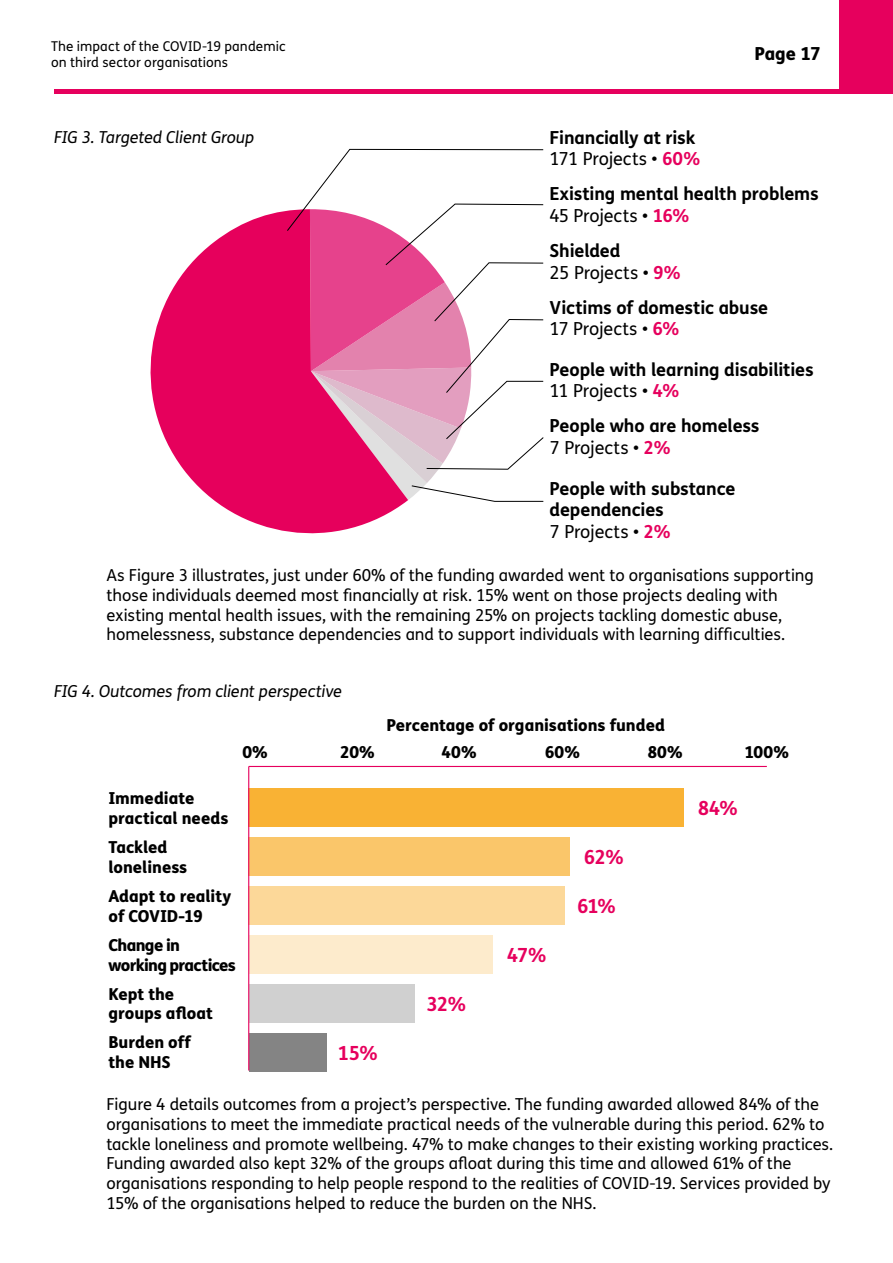
<style>
.page{position:relative;width:893px;height:1263px;background:#fff}
.page>*{position:absolute;margin:0;border:0;box-sizing:border-box;transform-origin:0 0}
.t1{font:700 19.5px "FS Me";letter-spacing:-.05em;color:#e6005d}
.t2{font:700 18px/21.6px "FS Me";letter-spacing:-.005em;color:#000}
.t3{font:18px/21.6px "FS Me";letter-spacing:-.005em;color:#000}
.t4{font:800 18px "FS Me";letter-spacing:-.01em;color:#000}
.t5{font:16.5px/19.8px "FS Me";letter-spacing:-.005em;color:#000}
.t6{font:800 16.5px/19.8px "FS Me";letter-spacing:-.005em;color:#000}
.t7{font:italic 16.5px "FS Me";letter-spacing:-.005em;color:#000}
.t8{font:800 16.5px/19.8px "FS Me";letter-spacing:-.04em;color:#000}
.t9{font:13.5px/16.2px "FS Me";letter-spacing:.005em;color:#000}
.s1{font-weight:400}
.s2{color:#e6005d}
.s3{font-weight:700}
.s4{font-weight:700;color:#e6005d}
</style>
<div class="page">
<div style="left:839px;top:0;width:54px;height:94px;background:#e6005d"></div>
<div style="left:54px;top:89px;width:789px;height:5px;background:#e6005d"></div>
<svg style="left:150px;top:211px;width:256px;height:323px;fill:#e6005c"></svg>
<svg style="left:286px;top:149px;width:258px;height:353px"></svg>
<div style="left:249px;top:1033px;width:77px;height:38px;background:#848484"></div>
<div style="left:249px;top:984px;width:166px;height:39px;background:#d0d0d0"></div>
<div style="left:249px;top:935px;width:243px;height:39px;background:#fdebcc"></div>
<div style="left:249px;top:886px;width:316px;height:39px;background:#fcd899"></div>
<div style="left:249px;top:837px;width:321px;height:39px;background:#fac66a"></div>
<div style="left:249px;top:788px;width:435px;height:39px;background:#f9b234"></div>
<hr style="left:248px;top:766px;width:1px;height:304px;background:#e6005d">
<hr style="left:249px;top:766px;width:518px;height:1px;background:#e6005d">
<p class="t9" style="left:51px;top:37px;width:236px">The impact of the COVID-19 pandemic on third sector organisations</p>
<p class="t4" style="left:754px;top:40px;width:68px">Page 17</p>
<p class="t7" style="left:54px;top:126px;width:202px">FIG 3. Targeted Client Group</p>
<p class="t2" style="left:550px;top:125px;width:152px">Financially at risk<br><span class="s1">171 Projects •</span> <span class="s2">60%</span></p>
<p class="t2" style="left:550px;top:182px;width:271px">Existing mental health problems<br><span class="s1">45 Projects •</span> <span class="s2">16%</span></p>
<p class="t3" style="left:550px;top:239px;width:133px"><span class="s3">Shielded<br></span>25 Projects • <span class="s4">9%</span></p>
<p class="t2" style="left:550px;top:295px;width:220px">Victims of domestic abuse<br><span class="s1">17 Projects •</span> <span class="s2">6%</span></p>
<p class="t2" style="left:550px;top:358px;width:266px">People with learning disabilities<br><span class="s1">11 Projects •</span> <span class="s2">4%</span></p>
<p class="t2" style="left:550px;top:414px;width:211px">People who are homeless<br><span class="s1">7 Projects •</span> <span class="s2">2%</span></p>
<p class="t2" style="left:550px;top:477px;width:187px">People with substance dependencies<br><span class="s1">7 Projects •</span> <span class="s2">2%</span></p>
<p class="t5" style="left:106px;top:565px;width:709px">As Figure 3 illustrates, just under 60% of the funding awarded went to organisations supporting those individuals deemed most financially at risk. 15% went on those projects dealing with existing mental health issues, with the remaining 25% on projects tackling domestic abuse, homelessness, substance dependencies and to support individuals with learning difficulties.</p>
<p class="t7" style="left:54px;top:679px;width:290px">FIG 4. Outcomes from client perspective</p>
<p class="t6" style="left:386px;top:715px;width:280px">Percentage of organisations funded</p>
<p class="t6" style="left:242px;top:742px;width:27px">0%</p>
<p class="t6" style="left:340px;top:742px;width:37px">20%</p>
<p class="t6" style="left:442px;top:742px;width:37px">40%</p>
<p class="t6" style="left:545px;top:742px;width:37px">60%</p>
<p class="t6" style="left:647px;top:742px;width:37px">80%</p>
<p class="t6" style="left:744px;top:742px;width:46px">100%</p>
<p class="t6" style="left:108px;top:787px;width:122px">Immediate practical needs</p>
<p class="t6" style="left:108px;top:836px;width:80px">Tackled loneliness</p>
<p class="t6" style="left:108px;top:885px;width:124px">Adapt to reality of COVID-19</p>
<p class="t8" style="left:108px;top:934px;width:129px">Change in working practices</p>
<p class="t6" style="left:108px;top:983px;width:106px">Kept the groups afloat</p>
<p class="t6" style="left:108px;top:1031px;width:84px">Burden off the NHS</p>
<p class="t1" style="left:338px;top:1038px;width:42px">15%</p>
<p class="t1" style="left:426px;top:989px;width:42px">32%</p>
<p class="t1" style="left:507px;top:940px;width:41px">47%</p>
<p class="t1" style="left:584px;top:842px;width:42px">62%</p>
<p class="t1" style="left:577px;top:891px;width:40px">61%</p>
<p class="t1" style="left:698px;top:793px;width:42px">84%</p>
<p class="t5" style="left:106px;top:1094px;width:728px">Figure 4 details outcomes from a project’s perspective. The funding awarded allowed 84% of the organisations to meet the immediate practical needs of the vulnerable during this period. 62% to tackle loneliness and promote wellbeing. 47% to make changes to their existing working practices.<br>Funding awarded also kept 32% of the groups afloat during this time and allowed 61% of the organisations responding to help people respond to the realities of COVID-19. Services provided by 15% of the organisations helped to reduce the burden on the NHS.</p>
</div>
